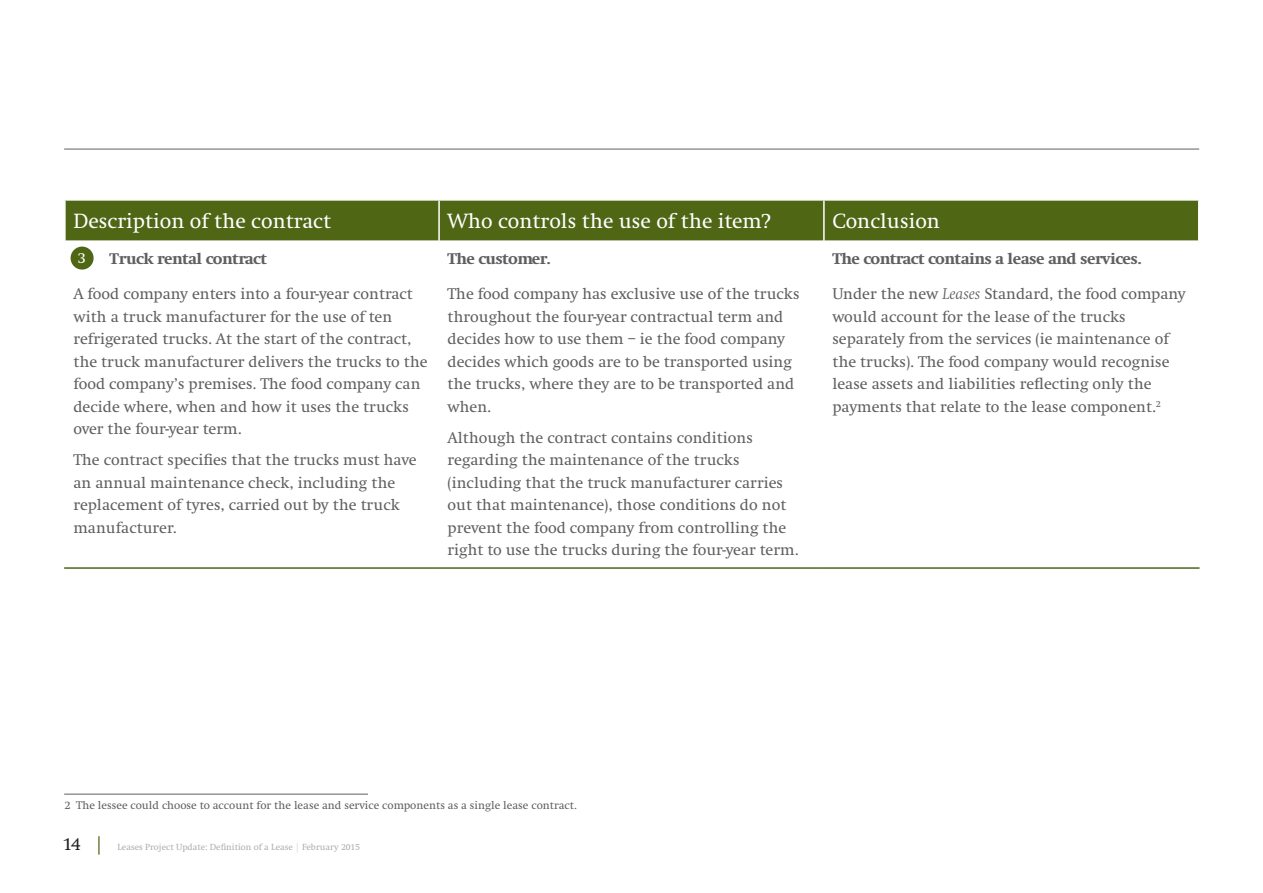
<style>
.page{position:relative;width:1263px;height:893px;background:#fff}
.page>*{position:absolute;margin:0;border:0;box-sizing:border-box;transform-origin:0 0}
._14PT_WHITEOUT_TEXT{font:21px "Swift LT Pro";color:#fff}
.BODY_COPY_10_5PT{font:15.75px/22.5px "Swift LT Pro";color:#5f5f62}
.BODY_COPY_10_5PT-2{font:800 15.75px "Swift LT Pro";color:#5f5f62}
.FOOTNOTE{font:15px "Swift LT Pro";color:#fff}
.FOOTNOTE-2{font:11.25px "Swift LT Pro";color:#5f5f62}
.t1{font:9px "Swift LT Pro";color:#abacb0}
.s1{font-style:italic}
.s2{font-size:18px;color:#231f20}
.s3{font-size:18px;color:#4f6615}
.s4{color:#d3d4d6}
</style>
<div class="page">
<hr style="left:64px;top:149px;width:1135px;height:1px;background:#5f5f62">
<div style="left:66px;top:201px;width:1132px;height:39px;background:#4f6615"></div>
<hr style="left:438px;top:201px;width:2px;height:39px;background:#fff">
<hr style="left:823px;top:201px;width:2px;height:39px;background:#fff">
<hr style="left:64px;top:567px;width:375px;height:2px;background:#4f6615">
<hr style="left:439px;top:567px;width:385px;height:2px;background:#4f6615">
<hr style="left:824px;top:567px;width:375px;height:2px;background:#4f6615">
<hr style="left:64px;top:794px;width:304px;height:1px;background:#5f5f62">
<div style="left:71px;top:247px;width:23px;height:23px;background:#4f6615;border-radius:50%"></div>
<p class="_14PT_WHITEOUT_TEXT" style="left:73px;top:208px;width:259px">Description of the contract</p>
<p class="_14PT_WHITEOUT_TEXT" style="left:448px;top:208px;width:325px">Who controls the use of the item?</p>
<p class="_14PT_WHITEOUT_TEXT" style="left:832px;top:208px;width:109px">Conclusion</p>
<p class="BODY_COPY_10_5PT-2" style="left:110px;top:249px;width:159px">Truck rental contract</p>
<p class="BODY_COPY_10_5PT-2" style="left:448px;top:249px;width:104px">The customer.</p>
<p class="BODY_COPY_10_5PT-2" style="left:832px;top:249px;width:310px">The contract contains a lease and services.</p>
<p class="BODY_COPY_10_5PT" style="left:73px;top:283px;width:356px">A food company enters into a four-year contract with a truck manufacturer for the use of ten refrigerated trucks. At the start of the contract, the truck manufacturer delivers the trucks to the food company’s premises. The food company can decide where, when and how it uses the trucks over the four-year term.</p>
<p class="BODY_COPY_10_5PT" style="left:73px;top:449px;width:345px">The contract specifies that the trucks must have an annual maintenance check, including the replacement of tyres, carried out by the truck manufacturer.</p>
<p class="FOOTNOTE" style="left:78px;top:249px;width:10px">3</p>
<p class="BODY_COPY_10_5PT" style="left:448px;top:283px;width:353px">The food company has exclusive use of the trucks throughout the four-year contractual term and decides how to use them – ie the food company decides which goods are to be transported using the trucks, where they are to be transported and when.</p>
<p class="BODY_COPY_10_5PT" style="left:448px;top:426px;width:352px">Although the contract contains conditions regarding the maintenance of the trucks (including that the truck manufacturer carries out that maintenance), those conditions do not prevent the food company from controlling the right to use the trucks during the four-year term.</p>
<p class="BODY_COPY_10_5PT" style="left:832px;top:283px;width:355px">Under the new <span class="s1">Leases</span> Standard, the food company would account for the lease of the trucks separately from the services (ie maintenance of the trucks). The food company would recognise lease assets and liabilities reflecting only the payments that relate to the lease component.<sup>2</sup></p>
<p class="FOOTNOTE-2" style="left:64px;top:799px;width:514px">2 The lessee could choose to account for the lease and service components as a single lease contract.</p>
<p class="t1" style="left:63px;top:842px;width:299px"><span class="s2">14</span> <span class="s3">|</span> Leases Project Update: Definition of a Lease <span class="s4">|</span> February 2015</p>
</div>
